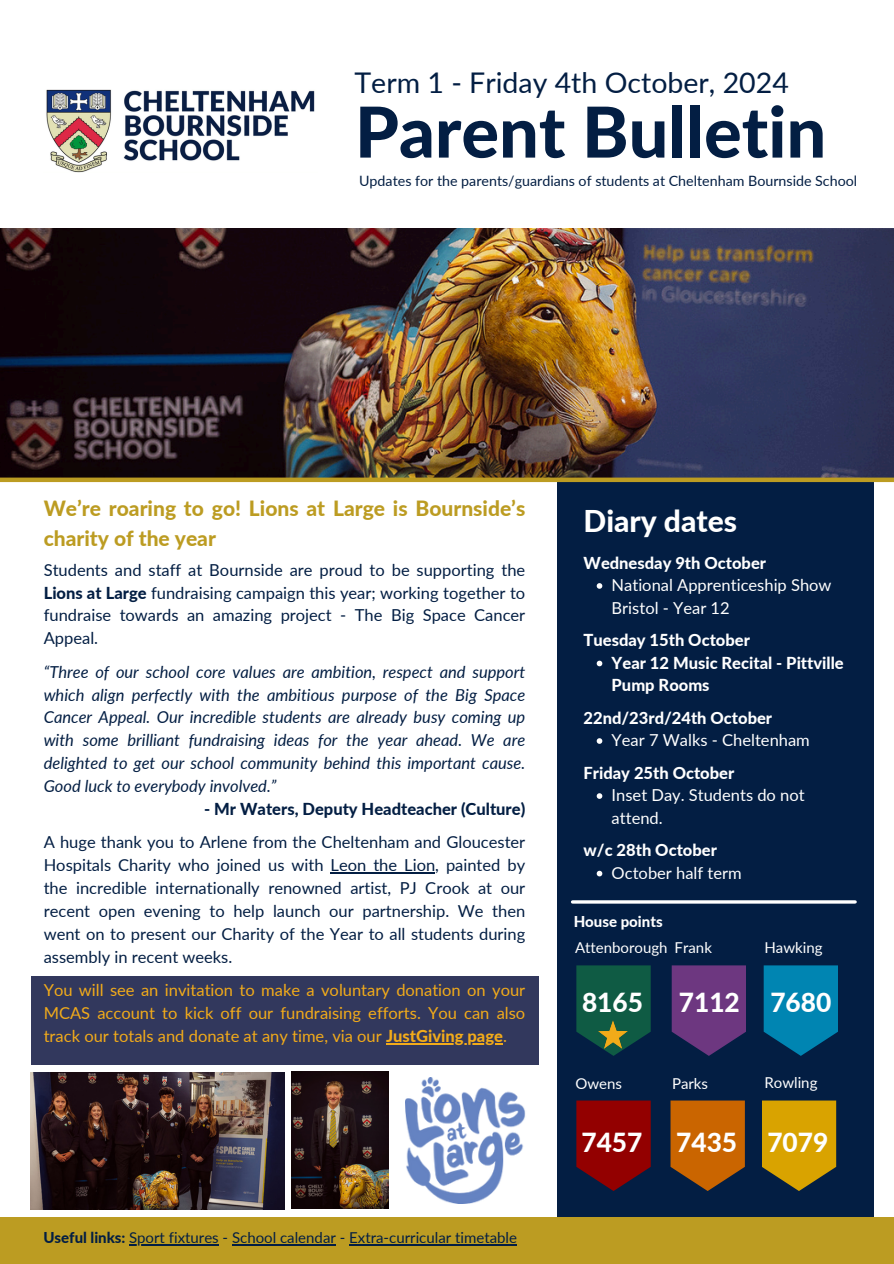
<style>
.page{position:relative;width:894px;height:1264px;background:#fff}
.page>*{position:absolute;margin:0;border:0;box-sizing:border-box;transform-origin:0 0}
.t1{font:800 70.2px "Lato";color:#031e43}
.t2{font:800 30px "Lato";color:#fff}
.t3{font:28.5px "Lato";color:#031e43}
.t4{font:800 26.25px "Lato";color:#fff}
.t5{font:800 21px/29.2px "Lato";color:#bc9c22}
.t6{font:16.5px/22.8px "Lato";color:#031e43;text-align:justify}
.t7{font:italic 16.5px/22.8px "Lato";color:#031e43;text-align:justify}
.t8{font:16.5px/22.8px "Lato";color:#f2ab1a;text-align:justify}
.t9{font:800 16.5px/22.5px "Lato";color:#fff}
.t10{font:16.5px/22.5px "Lato";color:#fff}
.t11{font:800 16.5px "Lato";color:#031e43}
.t12{font:15px "Lato";color:#031e43}
.t13{font:15px "Lato";color:#fff}
.t14{font:800 15px "Lato";color:#fff}
.t15{font:14.25px "Lato";color:#031e43}
.s1{font-weight:800}
</style>
<div class="page">
<div style="left:557px;top:435px;width:316px;height:798px;background:#031e43"></div>
<img style="left:46px;top:89px;width:269px;height:84px">
<hr style="left:572px;top:900px;width:282px;height:3px;background:#fff">
<img style="left:0;top:228px;width:893px;height:249px">
<div style="left:0;top:477px;width:893px;height:5px;background:#bc9c22"></div>
<svg style="left:576px;top:965px;width:74px;height:90px"></svg>
<svg style="left:671px;top:965px;width:74px;height:90px"></svg>
<svg style="left:763px;top:965px;width:74px;height:90px"></svg>
<svg style="left:670px;top:1100px;width:74px;height:90px"></svg>
<svg style="left:576px;top:1100px;width:74px;height:90px"></svg>
<svg style="left:762px;top:1100px;width:73px;height:90px"></svg>
<div style="left:0;top:1217px;width:893px;height:46px;background:#bc9c22"></div>
<hr style="left:129px;top:1244px;width:90px;height:1px;background:#031e43">
<hr style="left:232px;top:1244px;width:104px;height:1px;background:#031e43">
<hr style="left:349px;top:1244px;width:168px;height:1px;background:#031e43">
<img style="left:598px;top:1020px;width:29px;height:28px">
<div style="left:31px;top:976px;width:507px;height:88px;background:#32385d"></div>
<img style="left:31px;top:1072px;width:253px;height:137px">
<img style="left:291px;top:1071px;width:97px;height:137px">
<img style="left:405px;top:1077px;width:121px;height:126px">
<hr style="left:330px;top:872px;width:105px;height:1px;background:#031e43">
<hr style="left:386px;top:1043px;width:117px;height:1px;background:#f2ab1a">
<svg style="left:596px;top:583px;width:6px;height:5px"></svg>
<svg style="left:596px;top:660px;width:6px;height:6px"></svg>
<svg style="left:596px;top:738px;width:6px;height:5px"></svg>
<svg style="left:596px;top:793px;width:6px;height:5px"></svg>
<svg style="left:596px;top:870px;width:6px;height:6px"></svg>
<h4 class="t3" style="left:354px;top:65px;width:436px">Term 1 - Friday 4th October, 2024</h4>
<h5 class="t1" style="left:355px;top:88px;width:472px">Parent Bulletin</h5>
<p class="t15" style="left:359px;top:172px;width:499px">Updates for the parents/guardians of students at Cheltenham Bournside School</p>
<h6 class="t5" style="left:44px;top:493px;width:483px">We’re roaring to go! Lions at Large is Bournside’s charity of the year</h6>
<p class="t6" style="left:44px;top:558px;width:483px">Students and staff at Bournside are proud to be supporting the <span class="s1">Lions at Large</span> fundraising campaign this year; working together to fundraise towards an amazing project - The Big Space Cancer Appeal.</p>
<p class="t7" style="left:44px;top:660px;width:483px">“Three of our school core values are ambition, respect and support which align perfectly with the ambitious purpose of the Big Space Cancer Appeal. Our incredible students are already busy coming up with some brilliant fundraising ideas for the year ahead. We are delighted to get our school community behind this important cause.<br>Good luck to everybody involved.”</p>
<h6 class="t11" style="left:204px;top:798px;width:322px">- Mr Waters, Deputy Headteacher (Culture)</h6>
<p class="t6" style="left:44px;top:830px;width:483px">A huge thank you to Arlene from the Cheltenham and Gloucester Hospitals Charity who joined us with Leon the Lion, painted by the incredible internationally renowned artist, PJ Crook at our recent open evening to help launch our partnership. We then went on to present our Charity of the Year to all students during assembly in recent weeks.</p>
<h6 class="t8" style="left:44px;top:978px;width:483px">You will see an invitation to make a voluntary donation on your MCAS account to kick off our fundraising efforts. You can also track our totals and donate at any time, via our <span class="s1">JustGiving page</span>.</h6>
<h3 class="t12" style="left:43px;top:1228px;width:475px"><span class="s1">Useful links:</span> Sport fixtures - School calendar - Extra-curricular timetable</h3>
<h4 class="t2" style="left:583px;top:502px;width:155px">Diary dates</h4>
<p class="t9" style="left:583px;top:551px;width:184px">Wednesday 9th October</p>
<p class="t10" style="left:611px;top:573px;width:221px">National Apprenticeship Show<br>Bristol - Year 12</p>
<h4 class="t9" style="left:583px;top:628px;width:168px">Tuesday 15th October</h4>
<p class="t9" style="left:611px;top:651px;width:233px">Year 12 Music Recital - Pittville<br>Pump Rooms</p>
<h4 class="t9" style="left:583px;top:706px;width:190px">22nd/23rd/24th October</h4>
<p class="t10" style="left:611px;top:728px;width:200px">Year 7 Walks - Cheltenham</p>
<p class="t9" style="left:583px;top:761px;width:152px">Friday 25th October</p>
<h4 class="t10" style="left:611px;top:783px;width:194px">Inset Day. Students do not attend.</h4>
<h4 class="t9" style="left:583px;top:838px;width:135px">w/c 28th October</h4>
<p class="t10" style="left:611px;top:861px;width:132px">October half term</p>
<p class="t14" style="left:573px;top:911px;width:90px">House points</p>
<p class="t13" style="left:575px;top:938px;width:94px">Attenborough</p>
<p class="t13" style="left:674px;top:938px;width:39px">Frank</p>
<p class="t13" style="left:764px;top:938px;width:60px">Hawking</p>
<p class="t4" style="left:582px;top:985px;width:62px">8165</p>
<p class="t4" style="left:678px;top:985px;width:62px">7112</p>
<p class="t4" style="left:770px;top:985px;width:62px">7680</p>
<p class="t13" style="left:575px;top:1074px;width:48px">Owens</p>
<p class="t13" style="left:671px;top:1074px;width:38px">Parks</p>
<h6 class="t13" style="left:764px;top:1073px;width:54px">Rowling</h6>
<h3 class="t4" style="left:581px;top:1126px;width:62px">7457</h3>
<h3 class="t4" style="left:767px;top:1126px;width:62px">7079</h3>
<p class="t4" style="left:676px;top:1126px;width:62px">7435</p>
</div>
